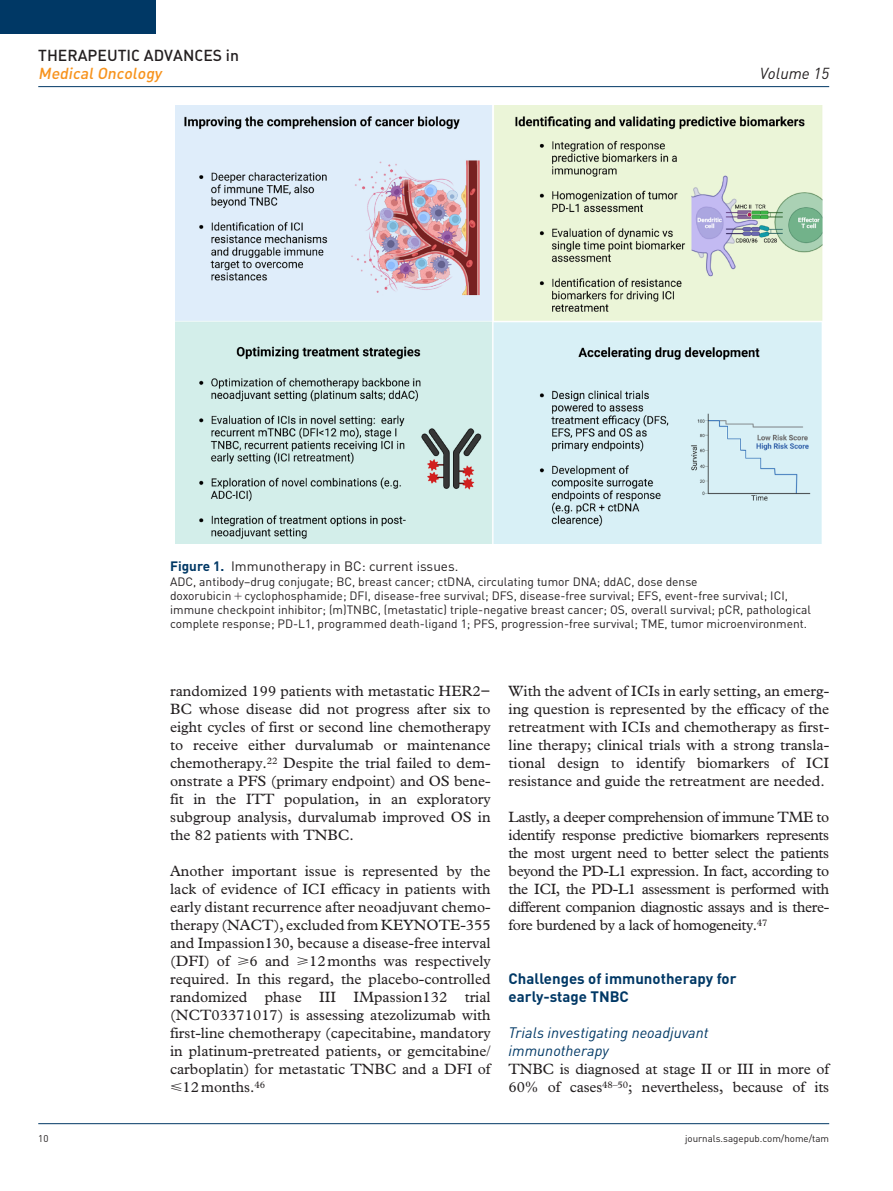
<style>
.page{position:relative;width:893px;height:1191px;background:#fff}
.page>*{position:absolute;margin:0;border:0;box-sizing:border-box;transform-origin:0 0}
.t1{font:15.75px "DIN Medium Alternate";color:#231f20}
.t2{font:italic 15.75px "DIN Medium Alternate";color:#f7931d}
.t3{font:italic 15.75px "DIN";color:#231f20}
.t4{font:15px/18px "Plantin Std";color:#231f20;text-align:justify}
.t5{font:700 15px/18px "DIN";color:#003865}
.t6{font:italic 15px/18px "DIN";color:#003865}
.t7{font:13.5px "DIN";color:#231f20}
.t8{font:12px/14.2px "DIN";color:#231f20}
.t9{font:9.75px "DIN";color:#231f20}
.s1{font-weight:700;color:#003865}
</style>
<div class="page">
<hr style="left:38px;top:86px;width:791px;height:1px;background:#003865">
<hr style="left:38px;top:1123px;width:791px;height:1px;background:#003865">
<div style="left:0;top:0;width:155px;height:34px;background:#003865"></div>
<img style="left:176px;top:106px;width:647px;height:437px">
<p class="t1" style="left:38px;top:45px;width:202px">THERAPEUTIC ADVANCES IN</p>
<p class="t2" style="left:38px;top:63px;width:125px">MedicalOncology</p>
<p class="t3" style="left:760px;top:63px;width:71px">Volume 15</p>
<p class="t7" style="left:170px;top:558px;width:290px"><span class="s1">Figure 1.</span> Immunotherapy in BC: current issues.</p>
<p class="t8" style="left:170px;top:574px;width:643px">ADC, antibody–drug conjugate; BC, breast cancer; ctDNA, circulating tumor DNA; ddAC, dose dense<br>doxorubicin cyclophosphamide; DFI, disease-free survival; DFS, disease-free survival; EFS, event-free survival; ICI, immune checkpoint inhibitor; (m)TNBC, (metastatic) triple-negative breast cancer; OS, overall survival; pCR, pathological complete response; PD-L1, programmed death-ligand 1; PFS, progression-free survival; TME, tumor microenvironment.</p>
<p class="t4" style="left:170px;top:682px;width:322px">randomized 199 patients with metastatic HER2− BC whose disease did not progress after six to eight cycles of first or second line chemotherapy to receive either durvalumab or maintenance chemotherapy.<sup>22</sup> Despite the trial failed to dem&shy;onstrate a PFS (primary endpoint) and OS bene&shy;fit in the ITT population, in an exploratory subgroup analysis, durvalumab improved OS in the 82 patients with TNBC.</p>
<p class="t4" style="left:170px;top:862px;width:322px">Another important issue is represented by the lack of evidence of ICI efficacy in patients with early distant recurrence after neoadjuvant chemo&shy;therapy (NACT), excluded from KEYNOTE-355 and Impassion130, because a disease-free interval (DFI) of ⩾6 and ⩾12months was respectively required. In this regard, the placebo-controlled randomized phase III IMpassion132 trial (NCT03371017) is assessing atezolizumab with first-line chemotherapy (capecitabine, mandatory in platinum-pretreated patients, or gemcitabine/ carboplatin) for metastatic TNBC and a DFI of ⩽12months.<sup>46</sup></p>
<p class="t4" style="left:509px;top:682px;width:322px">With the advent of ICIs in early setting, an emerg&shy;ing question is represented by the efficacy of the retreatment with ICIs and chemotherapy as first&shy;line therapy; clinical trials with a strong transla&shy;tional design to identify biomarkers of ICI resistance and guide the retreatment are needed.</p>
<p class="t4" style="left:509px;top:808px;width:322px">Lastly, a deeper comprehension of immune TME to identify response predictive biomarkers represents the most urgent need to better select the patients beyond the PD-L1 expression. In fact, according to the ICI, the PD-L1 assessment is performed with different companion diagnostic assays and is there&shy;fore burdened by a lack of homogeneity.<sup>47</sup></p>
<p class="t5" style="left:509px;top:969px;width:229px">Challenges of immunotherapy for early-stage TNBC</p>
<p class="t6" style="left:509px;top:1023px;width:201px">Trials investigating neoadjuvant immunotherapy</p>
<p class="t4" style="left:509px;top:1060px;width:322px">TNBC is diagnosed at stage II or III in more of<br>60% of cases<sup>48–50</sup>; nevertheless, because of its</p>
<p class="t9" style="left:38px;top:1132px;width:12px">10</p>
<p class="t9" style="left:685px;top:1132px;width:146px">journals.sagepub.com/home/tam</p>
</div>
